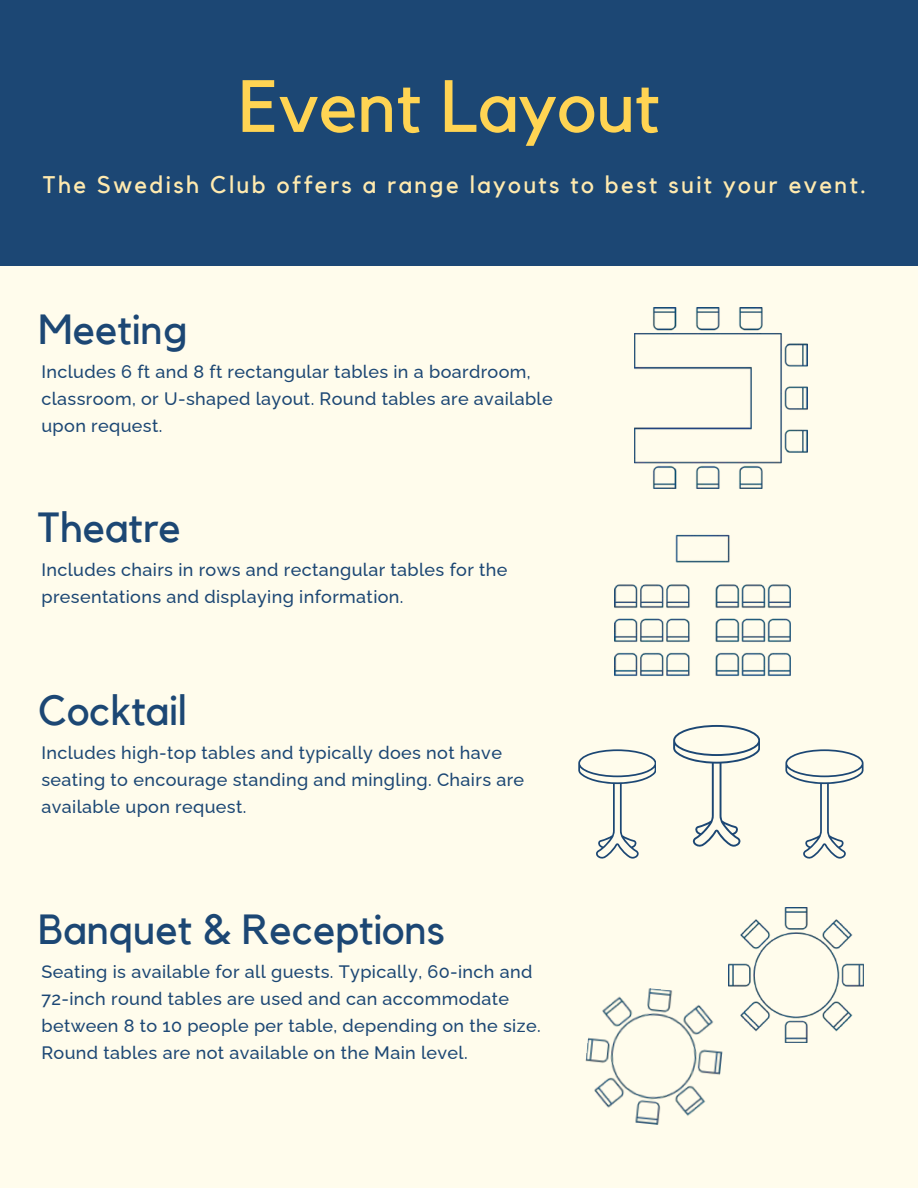
<style>
.page{position:relative;width:918px;height:1188px;background:#fffcec}
.page>*{position:absolute;margin:0;border:0;box-sizing:border-box;transform-origin:0 0}
.t1{font:73.05px "Kollektif";color:#ffd453}
.t2{font:42px "Kollektif";color:#1c4774}
.t3{font:24px "Kollektif";letter-spacing:.1em;color:#ffeaaf}
.t4{font:500 18px/27px "Raleway";letter-spacing:.02em;color:#1c4774}
</style>
<div class="page">
<div style="left:0;top:0;width:918px;height:266px;background:#1c4774"></div>
<img style="left:615px;top:534px;width:175px;height:142px">
<img style="left:635px;top:307px;width:172px;height:182px">
<img style="left:585px;top:988px;width:138px;height:137px">
<img style="left:728px;top:907px;width:135px;height:135px">
<svg style="left:578px;top:749px;width:78px;height:110px"></svg>
<svg style="left:673px;top:725px;width:87px;height:122px"></svg>
<svg style="left:785px;top:749px;width:78px;height:110px"></svg>
<h1 class="t1" style="left:239px;top:73px;width:423px">Event Layout</h1>
<h3 class="t3" style="left:43px;top:174px;width:825px">The Swedish Club offers a range layouts to best suit your event.</h3>
<h2 class="t2" style="left:38px;top:310px;width:151px">Meeting</h2>
<p class="t4" style="left:41px;top:358px;width:513px">Includes 6 ft and 8 ft rectangular tables in a boardroom, classroom, or U-shaped layout. Round tables are available upon request.</p>
<h2 class="t2" style="left:38px;top:508px;width:144px">Theatre</h2>
<p class="t4" style="left:41px;top:556px;width:468px">Includes chairs in rows and rectangular tables for the presentations and displaying information.</p>
<h2 class="t2" style="left:38px;top:691px;width:150px">Cocktail</h2>
<p class="t4" style="left:41px;top:739px;width:484px">Includes high-top tables and typically does not have seating to encourage standing and mingling. Chairs are available upon request.</p>
<h2 class="t2" style="left:38px;top:910px;width:408px">Banquet &amp; Receptions</h2>
<p class="t4" style="left:41px;top:958px;width:501px">Seating is available for all guests. Typically, 60-inch and 72-inch round tables are used and can accommodate between 8 to 10 people per table, depending on the size.<br>Round tables are not available on the Main level.</p>
</div>
